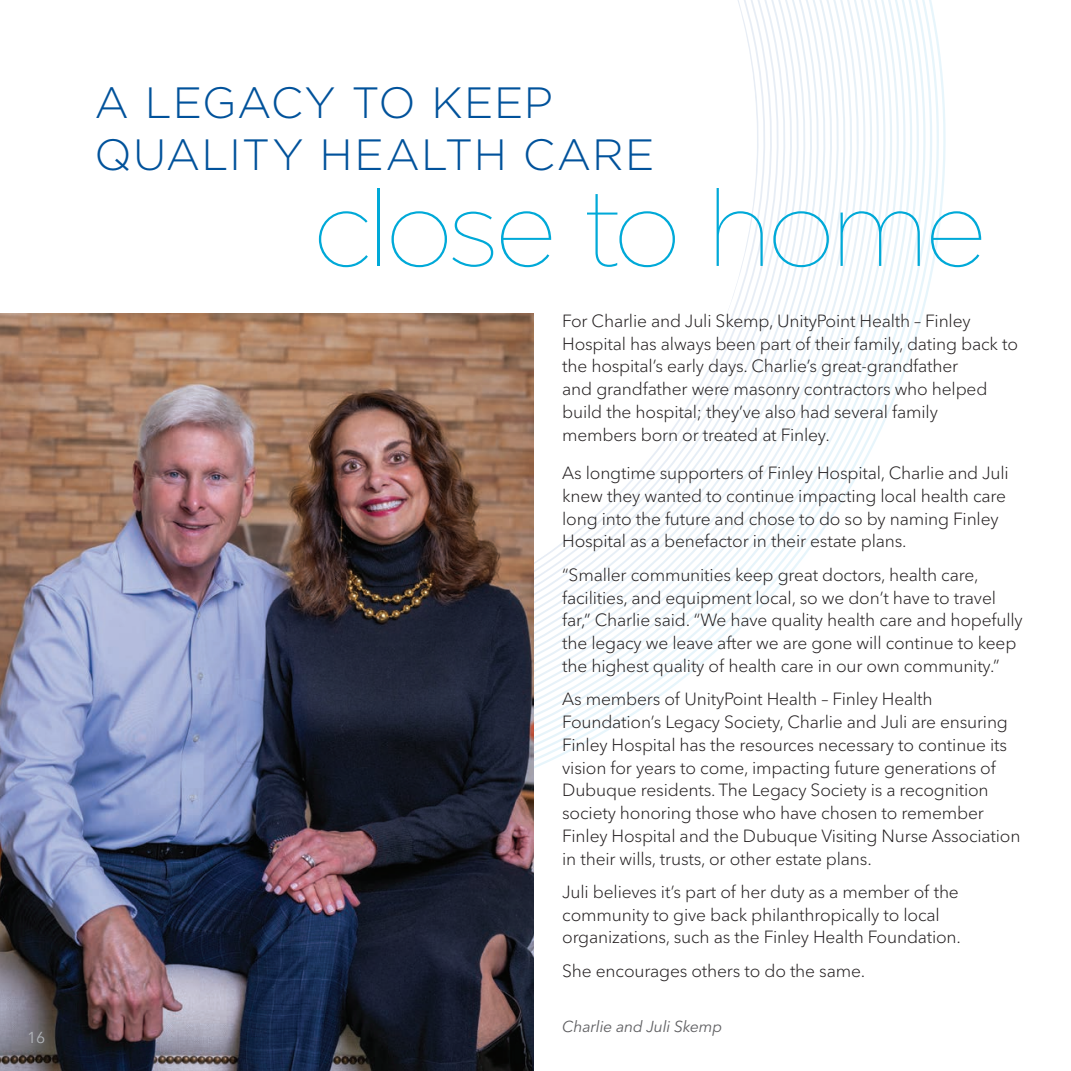
<style>
.page{position:relative;width:1071px;height:1071px;background:#fff}
.page>*{position:absolute;margin:0;border:0;box-sizing:border-box;transform-origin:0 0}
.t1{font:100 106.75px "Gotham";letter-spacing:-.045em;color:#00a9d8}
.t2{font:300 43.75px/52.5px "Gotham";letter-spacing:.02em;color:#01529b}
.t3{font:300 17.5px/22.8px "Avenir Next LT Pro";letter-spacing:-.01em;color:#231f20}
.t4{font:italic 15.75px "Avenir Next LT Pro";letter-spacing:-.01em;color:#5f5f62}
.t5{font:15.75px "Avenir Next LT Pro";color:#b1b4b8}
</style>
<div class="page">
<svg style="left:0;top:313px;width:665px;height:232px"></svg>
<img style="left:0;top:314px;width:534px;height:757px">
<p class="t5" style="left:27px;top:1028px;width:20px">16</p>
<h2 class="t2" style="left:94px;top:75px;width:562px">A LEGACY TO KEEP<br>QUALITY HEALTH CARE</h2>
<h1 class="t1" style="left:313px;top:163px;width:676px">close to home</h1>
<p class="t3" style="left:562px;top:309px;width:458px">For Charlie and Juli Skemp, UnityPoint Health – Finley Hospital has always been part of their family, dating back to the hospital’s early days. Charlie’s great-grandfather<br>and grandfather were masonry contractors who helped build the hospital; they’ve also had several family<br>members born or treated at Finley.</p>
<p class="t3" style="left:562px;top:462px;width:448px">As longtime supporters of Finley Hospital, Charlie and Juli knew they wanted to continue impacting local health care long into the future and chose to do so by naming Finley Hospital as a benefactor in their estate plans.</p>
<p class="t3" style="left:562px;top:563px;width:462px">“Smaller communities keep great doctors, health care, facilities, and equipment local, so we don’t have to travel far,” Charlie said. “We have quality health care and hopefully the legacy we leave after we are gone will continue to keep the highest quality of health care in our own community.”</p>
<p class="t3" style="left:562px;top:688px;width:460px">As members of UnityPoint Health – Finley Health Foundation’s Legacy Society, Charlie and Juli are ensuring Finley Hospital has the resources necessary to continue its vision for years to come, impacting future generations of Dubuque residents. The Legacy Society is a recognition society honoring those who have chosen to remember Finley Hospital and the Dubuque Visiting Nurse Association in their wills, trusts, or other estate plans.</p>
<p class="t3" style="left:562px;top:881px;width:400px">Juli believes it’s part of her duty as a member of the community to give back philanthropically to local organizations, such as the Finley Health Foundation.</p>
<p class="t3" style="left:562px;top:959px;width:304px">She encourages others to do the same.</p>
<p class="t4" style="left:562px;top:1017px;width:162px">Charlie and Juli Skemp</p>
</div>
